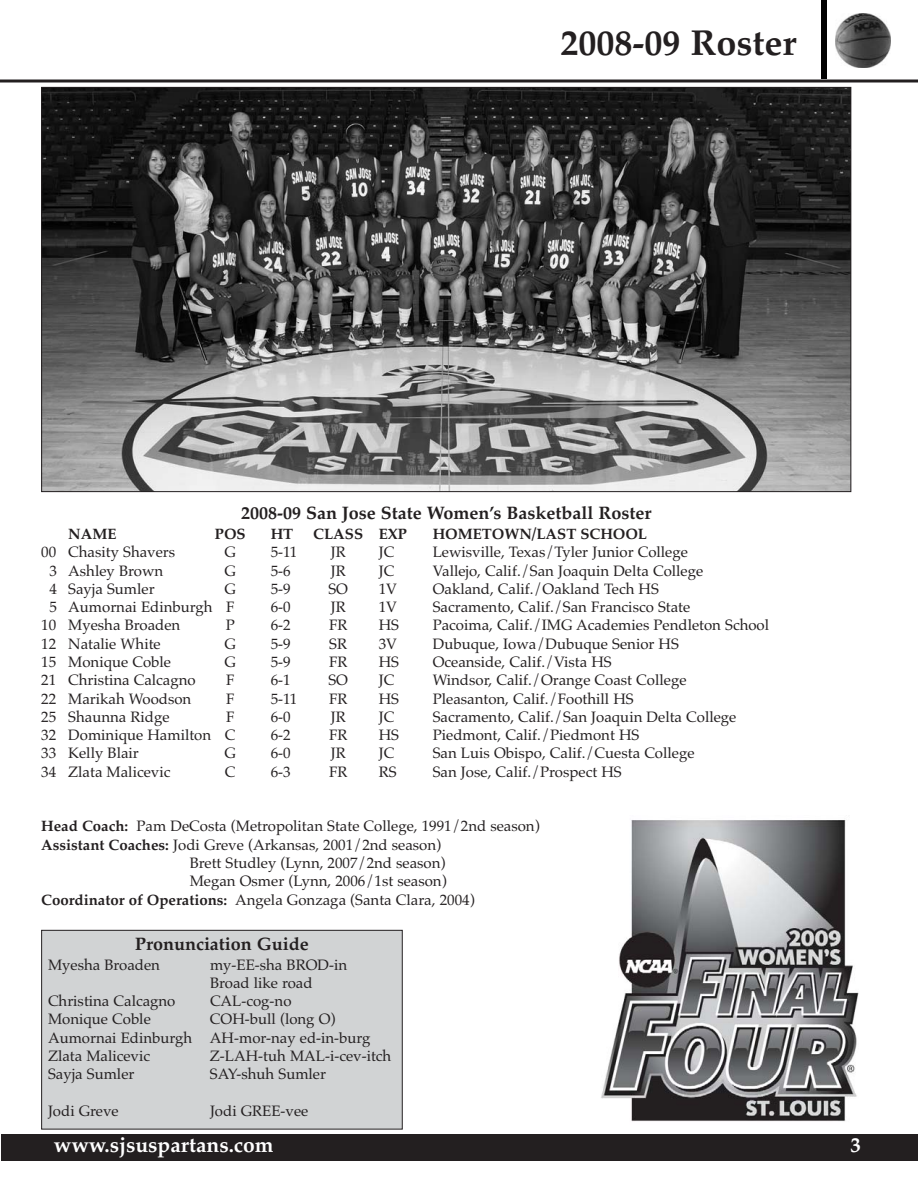
<style>
.page{position:relative;width:918px;height:1188px;background:#fff}
.page>*{position:absolute;margin:0;border:0;box-sizing:border-box;transform-origin:0 0}
.t1{font:700 36px "Palatino";color:#231f20}
.t2{font:700 21px "Palatino";color:#fff}
.t3{font:700 18px "Palatino";color:#231f20}
.t4{font:15px/18.3px "Palatino";color:#231f20}
.t5{font:700 15px "Palatino";color:#231f20}
.s1{font-weight:700}
</style>
<div class="page">
<hr style="left:0;top:80px;width:918px;height:2px;background:#231f20">
<div style="left:1px;top:1134px;width:917px;height:27px;background:#231f20"></div>
<div style="left:821px;top:0;width:6px;height:78px;background:#000"></div>
<img style="left:835px;top:14px;width:56px;height:54px">
<img style="left:601px;top:820px;width:258px;height:302px">
<div style="left:42px;top:931px;width:360px;height:198px;background:#d1d3d4"></div>
<div style="left:41px;top:930px;width:362px;height:200px;border:1px solid #231f20"></div>
<img style="left:43px;top:89px;width:806px;height:401px">
<h1 class="t1" style="left:561px;top:29px;width:237px">2008-09 Roster</h1>
<p class="t3" style="left:241px;top:506px;width:412px">2008-09 San Jose State Women’s Basketball Roster</p>
<p class="t5" style="left:68px;top:528px;width:50px">NAME</p>
<p class="t5" style="left:215px;top:528px;width:32px">POS</p>
<p class="t5" style="left:271px;top:528px;width:24px">HT</p>
<p class="t5" style="left:313px;top:528px;width:95px">CLASS EXP</p>
<p class="t5" style="left:433px;top:528px;width:216px">HOMETOWN/LAST SCHOOL</p>
<p class="t4" style="left:41px;top:545px;width:135px">00 Chasity Shavers</p>
<p class="t4" style="left:225px;top:545px;width:13px">G</p>
<p class="t4" style="left:271px;top:545px;width:28px">5-11</p>
<p class="t4" style="left:331px;top:545px;width:17px">JR</p>
<p class="t4" style="left:379px;top:545px;width:17px">JC</p>
<p class="t4" style="left:433px;top:545px;width:257px">Lewisville, Texas/Tyler Junior College</p>
<p class="t4" style="left:50px;top:563px;width:115px">3 Ashley Brown</p>
<p class="t4" style="left:225px;top:563px;width:13px">G</p>
<p class="t4" style="left:271px;top:563px;width:21px">5-6</p>
<p class="t4" style="left:331px;top:563px;width:17px">JR</p>
<p class="t4" style="left:379px;top:563px;width:17px">JC</p>
<p class="t4" style="left:433px;top:563px;width:272px">Vallejo, Calif./San Joaquin Delta College</p>
<p class="t4" style="left:50px;top:581px;width:107px">4 Sayja Sumler</p>
<p class="t4" style="left:225px;top:581px;width:13px">G</p>
<p class="t4" style="left:271px;top:581px;width:21px">5-9</p>
<p class="t4" style="left:328px;top:581px;width:21px">SO</p>
<p class="t4" style="left:379px;top:581px;width:20px">1V</p>
<p class="t4" style="left:433px;top:581px;width:228px">Oakland, Calif./Oakland Tech HS</p>
<p class="t4" style="left:50px;top:600px;width:186px">5 Aumornai Edinburgh F</p>
<p class="t4" style="left:271px;top:600px;width:21px">6-0</p>
<p class="t4" style="left:331px;top:600px;width:17px">JR</p>
<p class="t4" style="left:379px;top:600px;width:20px">1V</p>
<p class="t4" style="left:433px;top:600px;width:259px">Sacramento, Calif./San Francisco State</p>
<p class="t4" style="left:41px;top:618px;width:141px">10 Myesha Broaden</p>
<p class="t4" style="left:226px;top:618px;width:11px">P</p>
<p class="t4" style="left:271px;top:618px;width:21px">6-2</p>
<p class="t4" style="left:329px;top:618px;width:20px">FR</p>
<p class="t4" style="left:379px;top:618px;width:22px">HS</p>
<p class="t4" style="left:433px;top:618px;width:338px">Pacoima, Calif./IMG Academies Pendleton School</p>
<p class="t4" style="left:41px;top:636px;width:121px">12 Natalie White</p>
<p class="t4" style="left:225px;top:636px;width:13px">G</p>
<p class="t4" style="left:271px;top:636px;width:21px">5-9</p>
<p class="t4" style="left:329px;top:636px;width:19px">SR</p>
<p class="t4" style="left:379px;top:636px;width:20px">3V</p>
<p class="t4" style="left:433px;top:636px;width:248px">Dubuque, Iowa/Dubuque Senior HS</p>
<p class="t4" style="left:41px;top:654px;width:131px">15 Monique Coble</p>
<p class="t4" style="left:225px;top:654px;width:13px">G</p>
<p class="t4" style="left:271px;top:654px;width:21px">5-9</p>
<p class="t4" style="left:329px;top:654px;width:20px">FR</p>
<p class="t4" style="left:379px;top:654px;width:22px">HS</p>
<p class="t4" style="left:433px;top:654px;width:181px">Oceanside, Calif./Vista HS</p>
<p class="t4" style="left:41px;top:673px;width:156px">21 Christina Calcagno</p>
<p class="t4" style="left:226px;top:673px;width:10px">F</p>
<p class="t4" style="left:271px;top:673px;width:21px">6-1</p>
<p class="t4" style="left:328px;top:673px;width:21px">SO</p>
<p class="t4" style="left:379px;top:673px;width:17px">JC</p>
<p class="t4" style="left:433px;top:673px;width:255px">Windsor, Calif./Orange Coast College</p>
<p class="t4" style="left:41px;top:691px;width:152px">22 Marikah Woodson</p>
<p class="t4" style="left:226px;top:691px;width:10px">F</p>
<p class="t4" style="left:271px;top:691px;width:28px">5-11</p>
<p class="t4" style="left:329px;top:691px;width:20px">FR</p>
<p class="t4" style="left:379px;top:691px;width:22px">HS</p>
<p class="t4" style="left:433px;top:691px;width:202px">Pleasanton, Calif./Foothill HS</p>
<p class="t4" style="left:41px;top:709px;width:130px">25 Shaunna Ridge</p>
<p class="t4" style="left:226px;top:709px;width:10px">F</p>
<p class="t4" style="left:271px;top:709px;width:21px">6-0</p>
<p class="t4" style="left:331px;top:709px;width:17px">JR</p>
<p class="t4" style="left:379px;top:709px;width:17px">JC</p>
<p class="t4" style="left:433px;top:709px;width:305px">Sacramento, Calif./San Joaquin Delta College</p>
<p class="t4" style="left:41px;top:728px;width:196px">32 Dominique Hamilton C</p>
<p class="t4" style="left:271px;top:728px;width:21px">6-2</p>
<p class="t4" style="left:329px;top:728px;width:20px">FR</p>
<p class="t4" style="left:379px;top:728px;width:22px">HS</p>
<p class="t4" style="left:433px;top:728px;width:208px">Piedmont, Calif./Piedmont HS</p>
<p class="t4" style="left:41px;top:746px;width:99px">33 Kelly Blair</p>
<p class="t4" style="left:225px;top:746px;width:13px">G</p>
<p class="t4" style="left:271px;top:746px;width:21px">6-0</p>
<p class="t4" style="left:331px;top:746px;width:17px">JR</p>
<p class="t4" style="left:379px;top:746px;width:17px">JC</p>
<p class="t4" style="left:433px;top:746px;width:263px">San Luis Obispo, Calif./Cuesta College</p>
<p class="t4" style="left:41px;top:764px;width:131px">34 Zlata Malicevic</p>
<p class="t4" style="left:225px;top:764px;width:12px">C</p>
<p class="t4" style="left:271px;top:764px;width:21px">6-3</p>
<p class="t4" style="left:329px;top:764px;width:20px">FR</p>
<p class="t4" style="left:379px;top:764px;width:19px">RS</p>
<p class="t4" style="left:433px;top:764px;width:190px">San Jose, Calif./Prospect HS</p>
<p class="t4" style="left:41px;top:819px;width:500px"><span class="s1">Head Coach:</span> Pam DeCosta (Metropolitan State College, 1991/2nd season)</p>
<p class="t4" style="left:41px;top:837px;width:401px"><span class="s1">Assistant Coaches:</span> Jodi Greve (Arkansas, 2001/2nd season)</p>
<p class="t4" style="left:190px;top:856px;width:257px">Brett Studley (Lynn, 2007/2nd season)</p>
<p class="t4" style="left:190px;top:874px;width:258px">Megan Osmer (Lynn, 2006/1st season)</p>
<p class="t4" style="left:41px;top:892px;width:435px"><span class="s1">Coordinator of Operations:</span> Angela Gonzaga (Santa Clara, 2004)</p>
<p class="t3" style="left:135px;top:937px;width:175px">Pronunciation Guide</p>
<p class="t4" style="left:48px;top:957px;width:114px">Myesha Broaden</p>
<p class="t4" style="left:210px;top:957px;width:139px">my-EE-sha BROD-in<br>Broad like road</p>
<p class="t4" style="left:48px;top:994px;width:129px">Christina Calcagno</p>
<p class="t4" style="left:210px;top:994px;width:83px">CAL-cog-no</p>
<p class="t4" style="left:48px;top:1012px;width:104px">Monique Coble</p>
<p class="t4" style="left:48px;top:1012px;width:324px;text-indent:162px">COH-bull (long O)<br>Aumornai Edinburgh AH-mor-nay ed-in-burg<br>Zlata Malicevic</p>
<p class="t4" style="left:210px;top:1049px;width:183px">Z-LAH-tuh MAL-i-cev-itch</p>
<p class="t4" style="left:48px;top:1067px;width:88px">Sayja Sumler</p>
<p class="t4" style="left:210px;top:1067px;width:118px">SAY-shuh Sumler</p>
<p class="t4" style="left:48px;top:1103px;width:72px">Jodi Greve</p>
<p class="t4" style="left:210px;top:1103px;width:100px">Jodi GREE-vee</p>
<h2 class="t2" style="left:54px;top:1137px;width:221px">www.sjsuspartans.com</h2>
<h2 class="t2" style="left:850px;top:1137px;width:12px">3</h2>
</div>
